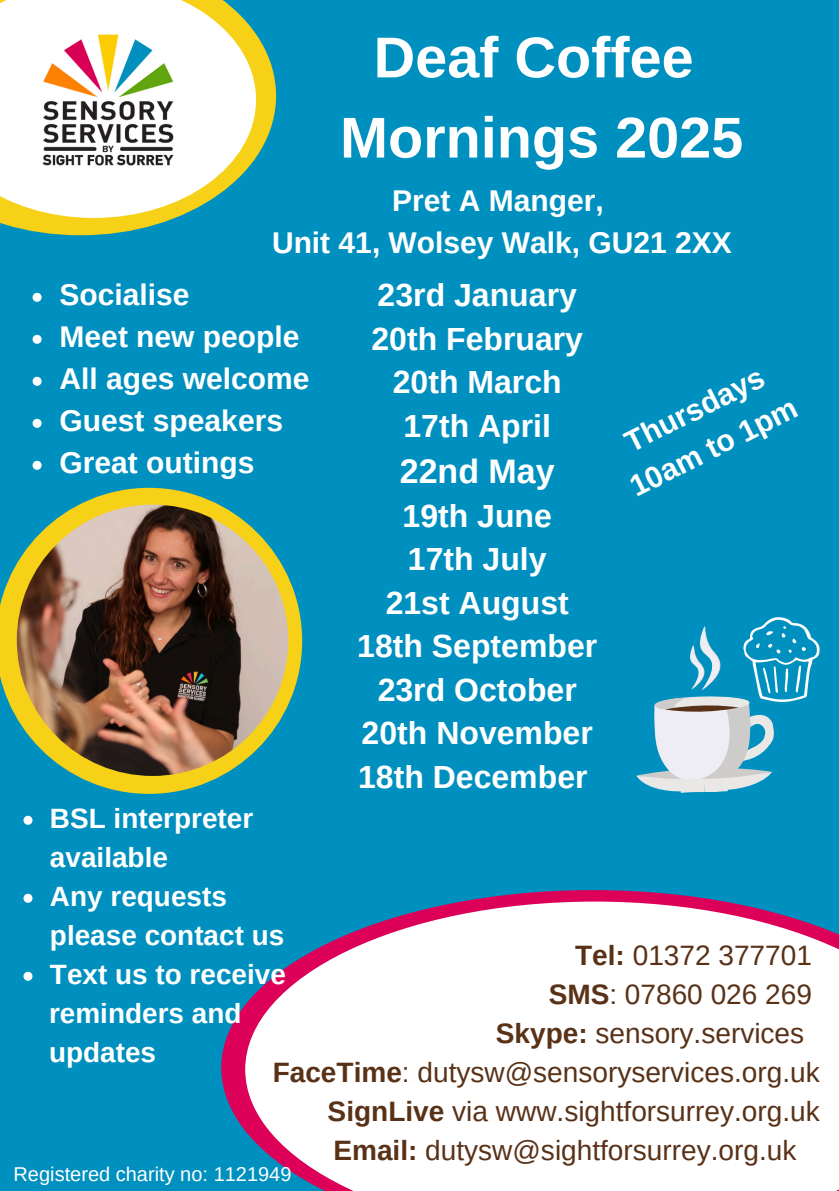
<style>
.page{position:relative;width:839px;height:1191px;background:#fff}
.page>*{position:absolute;margin:0;border:0;box-sizing:border-box;transform-origin:0 0}
.t1{font:700 57.6px/80.2px "Arimo";color:#fff;text-align:center}
.t2{font:700 34px "Arimo";color:#fff}
.t3{font:700 32px/43.6px "Arimo";color:#fff;text-align:center}
.t4{font:700 30px/42px "Arimo";color:#fff;text-align:center}
.t5{font:28px "Arimo";color:#593117}
.t6{font:700 28px/39px "Arimo";color:#fff}
.t7{font:20px "Arimo";color:#fff}
.s1{font-weight:700}
</style>
<div class="page">
<div style="left:0;top:0;width:838px;height:1191px;background:#0090bf"></div>
<svg style="left:0;top:34px;width:276px;height:201px"></svg>
<svg style="left:0;top:0;width:256px;height:218px;background:#e6edd2"></svg>
<img style="left:26px;top:18px;width:165px;height:165px">
<svg style="left:0;top:488px;width:302px;height:306px"></svg>
<img style="left:17px;top:505px;width:271px;height:271px;border-radius:50%">
<svg style="left:221px;top:890px;width:506px;height:241px"></svg>
<svg style="left:245px;top:902px;width:593px;height:289px;background:#ecebf2"></svg>
<svg style="left:636px;top:617px;width:183px;height:176px"></svg>
<svg style="left:23px;top:816px;width:9px;height:9px"></svg>
<svg style="left:23px;top:894px;width:9px;height:9px"></svg>
<svg style="left:23px;top:972px;width:9px;height:9px"></svg>
<svg style="left:33px;top:293px;width:9px;height:9px"></svg>
<svg style="left:33px;top:335px;width:9px;height:9px"></svg>
<svg style="left:33px;top:377px;width:9px;height:9px"></svg>
<svg style="left:33px;top:419px;width:9px;height:9px"></svg>
<svg style="left:33px;top:461px;width:9px;height:9px"></svg>
<p class="t1" style="left:340px;top:17px;width:404px">Deaf Coffee<br>Mornings 2025</p>
<p class="t4" style="left:272px;top:179px;width:461px">Pret A Manger,<br>Unit 41, Wolsey Walk, GU21 2XX</p>
<h4 class="t3" style="left:371px;top:273px;width:213px">23rd January<br>20th February<br>20th March<br>17th April</h4>
<h4 class="t2" style="left:400px;top:452px;width:156px">22nd May</h4>
<h4 class="t3" style="left:357px;top:494px;width:242px">19th June<br>17th July<br>21st August<br>18th September<br>23rd October<br>20th November<br>18th December</h4>
<p class="t4" style="left:60px;top:273px;width:131px">Socialise</p>
<p class="t4" style="left:60px;top:315px;width:241px">Meet new people</p>
<p class="t4" style="left:60px;top:357px;width:251px">All ages welcome</p>
<p class="t4" style="left:60px;top:399px;width:225px">Guest speakers</p>
<p class="t4" style="left:60px;top:441px;width:196px">Great outings</p>
<p class="t4" style="left:603px;top:432px;width:185px;rotate:-27deg">Thursdays<br>10am to 1pm</p>
<h1 class="t6" style="left:50px;top:799px;width:205px">BSL interpreter available</h1>
<h2 class="t6" style="left:50px;top:877px;width:236px">Any requests please contact us</h2>
<p class="t6" style="left:50px;top:955px;width:237px">Text us to receive</p>
<p class="t6" style="left:49px;top:994px;width:194px">reminders and</p>
<p class="t6" style="left:49px;top:1033px;width:109px">updates</p>
<h2 class="t5" style="left:575px;top:940px;width:238px"><span class="s1">Tel:</span> 01372 377701</h2>
<h2 class="t5" style="left:548px;top:979px;width:265px"><span class="s1">SMS</span>: 07860 026 269</h2>
<h2 class="t5" style="left:496px;top:1018px;width:310px"><span class="s1">Skype:</span> sensory.services</h2>
<h2 class="t5" style="left:273px;top:1057px;width:548px"><span class="s1">FaceTime</span>: dutysw@sensoryservices.org.uk</h2>
<h2 class="t5" style="left:327px;top:1096px;width:493px"><span class="s1">SignLive</span> via www.sightforsurrey.org.uk</h2>
<h2 class="t5" style="left:333px;top:1135px;width:464px"><span class="s1">Email:</span> dutysw@sightforsurrey.org.uk</h2>
<h2 class="t7" style="left:14px;top:1163px;width:279px">Registered charity no: 1121949</h2>
</div>
